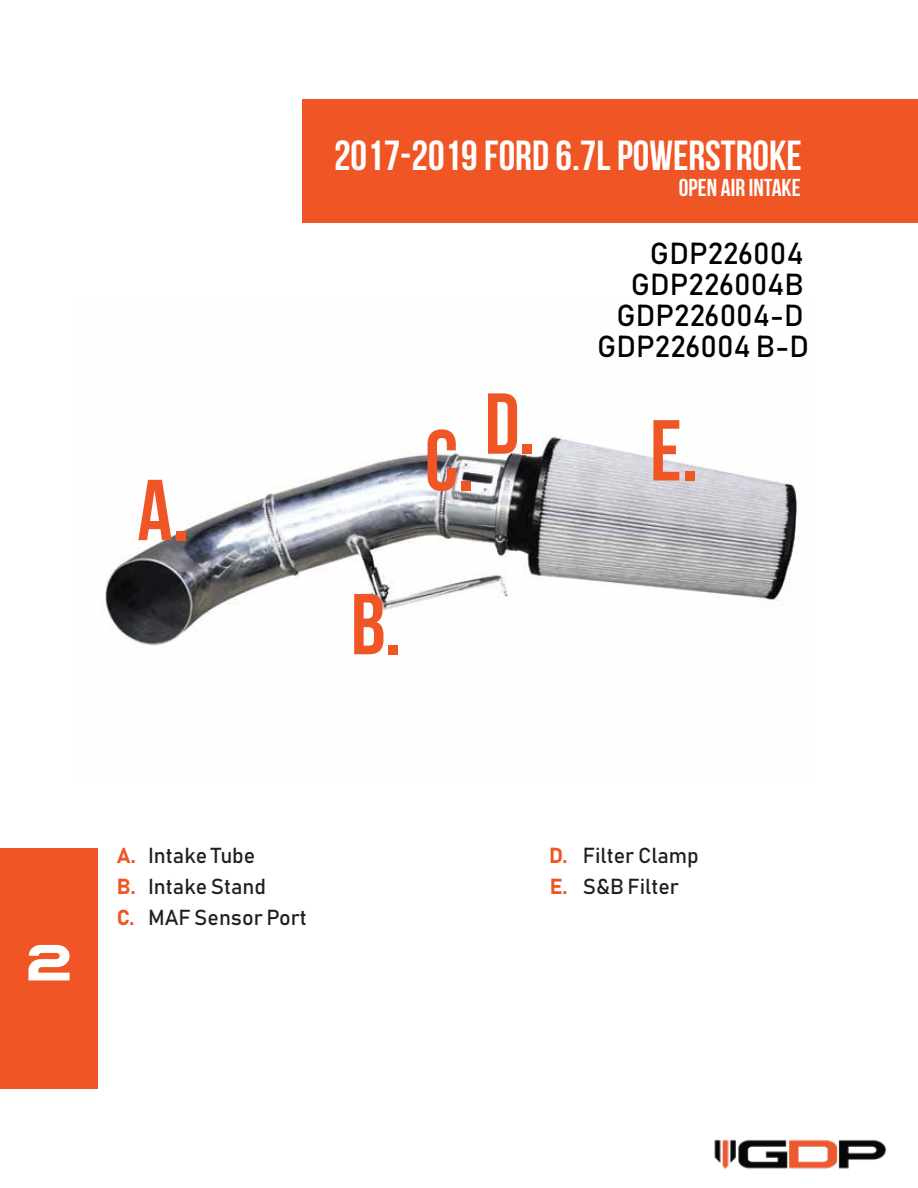
<style>
.page{position:relative;width:918px;height:1188px;background:#fff}
.page>*{position:absolute;margin:0;border:0;box-sizing:border-box;transform-origin:0 0}
.t1{font:700 86.25px "Bebas Neue";color:#f05625}
.t2{font:700 53.1px "Plateia";color:#fff}
.t3{font:700 41.85px "Bebas Neue";color:#fff}
.t4{font:30px/31px "Bahnschrift";color:#000;text-align:right}
.t5{font:700 24.3px "Bebas Neue";color:#fff}
.t6{font:21.45px "Bahnschrift";color:#231f20}
.s1{color:#f05625}
</style>
<div class="page">
<img style="left:105px;top:433px;width:693px;height:213px">
<div style="left:0;top:848px;width:97px;height:241px;background:#f05625"></div>
<div style="left:303px;top:99px;width:615px;height:124px;background:#f05625"></div>
<img style="left:714px;top:1139px;width:172px;height:30px">
<h1 class="t1" style="left:137px;top:463px;width:53px">A.</h1>
<h3 class="t3" style="left:334px;top:133px;width:469px">2017-2019 FORD 6.7L POWERSTROKE</h3>
<p class="t5" style="left:679px;top:174px;width:123px">OPEN AIR INTAKE</p>
<h1 class="t1" style="left:425px;top:413px;width:50px">C.</h1>
<h1 class="t1" style="left:485px;top:377px;width:52px">D.</h1>
<h1 class="t1" style="left:351px;top:577px;width:52px">B.</h1>
<h3 class="t4" style="left:597px;top:238px;width:214px">GDP226004<br>GDP226004B<br>GDP226004-D<br>GDP226004 B-D</h3>
<h1 class="t1" style="left:650px;top:403px;width:49px">E.</h1>
<h2 class="t2" style="left:26px;top:931px;width:47px">2</h2>
<p class="t6" style="left:117px;top:842px;width:140px"><span class="s1">A.</span> Intake Tube</p>
<p class="t6" style="left:549px;top:842px;width:151px"><span class="s1">D.</span> Filter Clamp</p>
<p class="t6" style="left:117px;top:873px;width:151px"><span class="s1">B.</span> Intake Stand</p>
<p class="t6" style="left:550px;top:873px;width:131px"><span class="s1">E.</span> S&amp;B Filter</p>
<p class="t6" style="left:117px;top:904px;width:191px"><span class="s1">C.</span> MAF Sensor Port</p>
</div>
